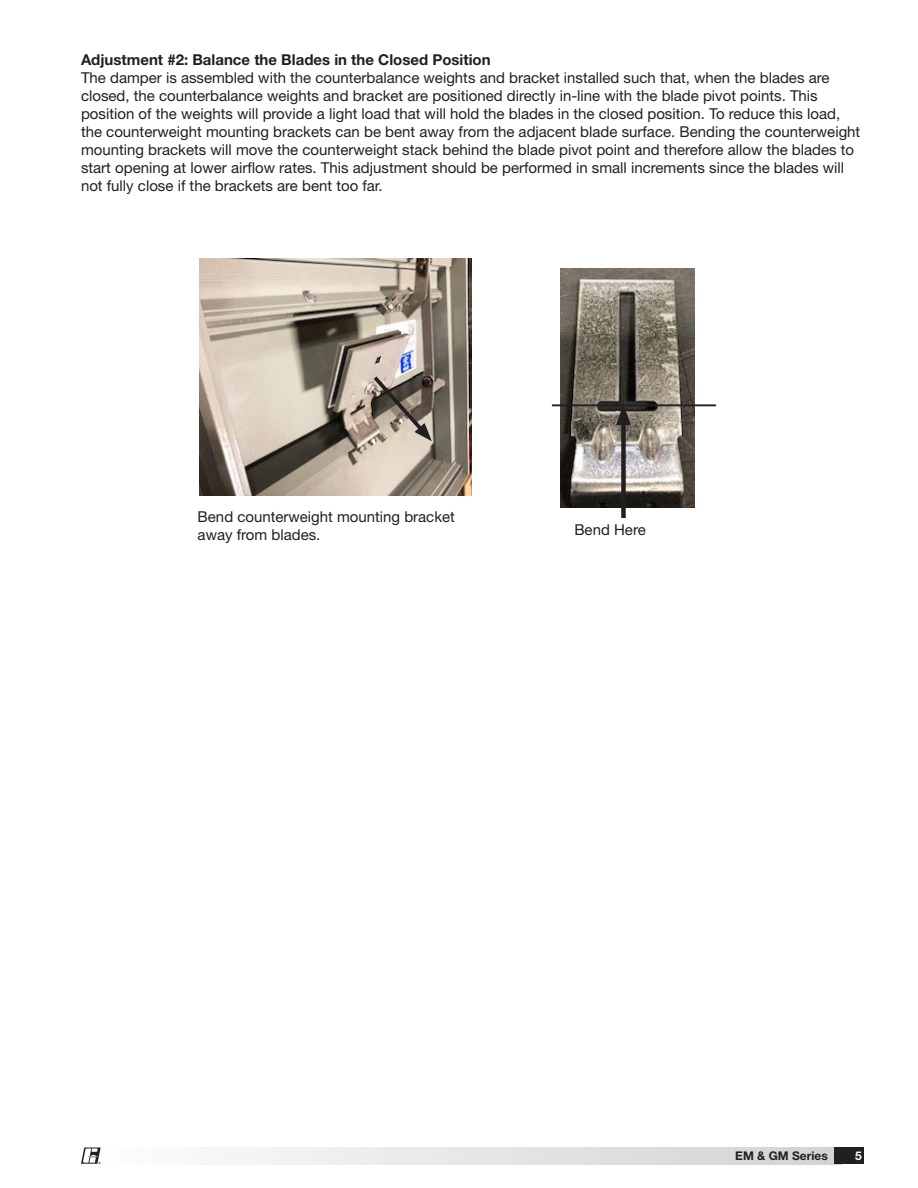
<style>
.page{position:relative;width:918px;height:1188px;background:#fff}
.page>*{position:absolute;margin:0;border:0;box-sizing:border-box;transform-origin:0 0}
.Body_10_12_55_Roman__05_space_after{font:15px/18px "Helvetica Neue LT Std";color:#231f20}
.Bold{font:700 15px "Helvetica Neue LT Std";color:#231f20}
.Bold-2{font:15px/18px "Helvetica Neue LT Std";color:#231f20}
.t1{font:700 12px "Helvetica Neue LT Std";color:#231f20}
.t2{font:700 12px "Helvetica Neue LT Std";color:#fff}
.t3{font:700 2.7px "Helvetica Neue LT Std";color:#231f20}
</style>
<div class="page">
<img style="left:199px;top:258px;width:273px;height:237px">
<svg style="left:370px;top:372px;width:62px;height:69px;background:#897f73"></svg>
<img style="left:561px;top:269px;width:134px;height:239px">
<hr style="left:552px;top:404px;width:164px;height:2px;background:#231f20">
<div style="left:621px;top:417px;width:5px;height:101px;background:#231f20"></div>
<svg style="left:616px;top:406px;width:15px;height:19px"></svg>
<div style="left:81px;top:1148px;width:760px;height:16px;background:linear-gradient(to right,#fefefe,#d1d2d4)"></div>
<div style="left:834px;top:1148px;width:30px;height:16px;background:#231f20"></div>
<svg style="left:81px;top:1148px;width:20px;height:16px"></svg>
<p class="Bold" style="left:81px;top:50px;width:411px">Adjustment #2: Balance the Blades in the Closed Position</p>
<p class="Body_10_12_55_Roman__05_space_after" style="left:81px;top:68px;width:781px">The damper is assembled with the counterbalance weights and bracket installed such that, when the blades are closed, the counterbalance weights and bracket are positioned directly in-line with the blade pivot points. This position of the weights will provide a light load that will hold the blades in the closed position. To reduce this load, the counterweight mounting brackets can be bent away from the adjacent blade surface. Bending the counterweight mounting brackets will move the counterweight stack behind the blade pivot point and therefore allow the blades to start opening at lower airflow rates. This adjustment should be performed in small increments since the blades will not fully close if the brackets are bent too far.</p>
<p class="Bold-2" style="left:198px;top:507px;width:259px">Bend counterweight mounting bracket away from blades.</p>
<p class="Body_10_12_55_Roman__05_space_after" style="left:574px;top:520px;width:73px">Bend Here</p>
<p class="t3" style="left:98px;top:1161px;width:4px">®</p>
<p class="t1" style="left:735px;top:1148px;width:94px">EM &amp; GM Series</p>
<p class="t2" style="left:855px;top:1148px;width:8px">5</p>
</div>
